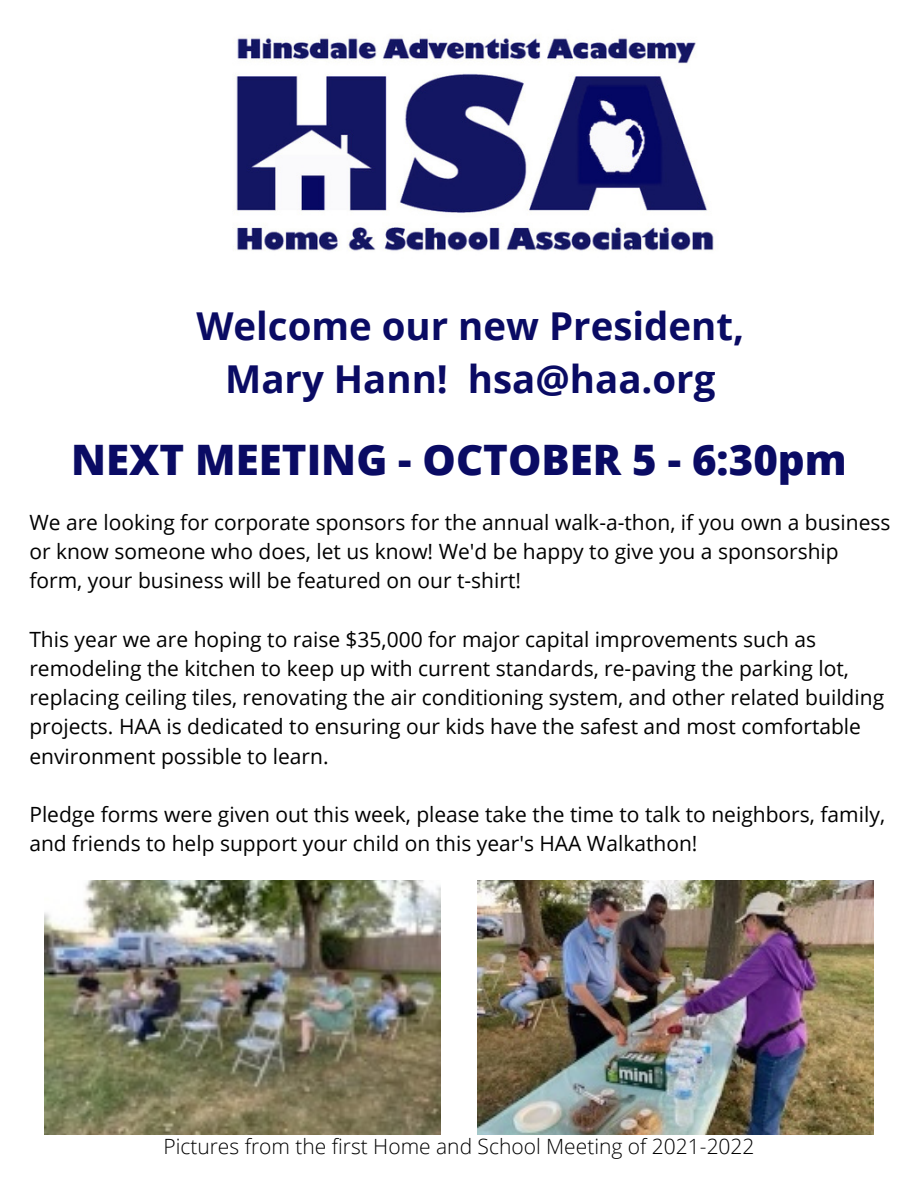
<style>
.page{position:relative;width:918px;height:1188px;background:#fff}
.page>*{position:absolute;margin:0;border:0;box-sizing:border-box;transform-origin:0 0}
.t1{font:800 42px "Open Sans";color:#0a0b64}
.t2{font:700 38.4px/53.1px "Open Sans";color:#0a0b64;text-align:center}
.t3{font:21px/29.2px "Open Sans";color:#000}
.t4{font:300 21px "Open Sans";color:#000}
</style>
<div class="page">
<img style="left:45px;top:880px;width:396px;height:254px">
<img style="left:478px;top:880px;width:396px;height:254px">
<img style="left:236px;top:37px;width:478px;height:214px">
<p class="t2" style="left:196px;top:298px;width:549px">Welcome our new President,<br>Mary Hann! hsa@haa.org</p>
<p class="t1" style="left:71px;top:431px;width:777px">NEXT MEETING - OCTOBER 5 - 6:30pm</p>
<p class="t3" style="left:29px;top:507px;width:863px">We are looking for corporate sponsors for the annual walk-a-thon, if you own a business or know someone who does, let us know! We'd be happy to give you a sponsorship form, your business will be featured on our t-shirt!</p>
<p class="t3" style="left:29px;top:624px;width:856px">This year we are hoping to raise $35,000 for major capital improvements such as remodeling the kitchen to keep up with current standards, re-paving the parking lot, replacing ceiling tiles, renovating the air conditioning system, and other related building projects. HAA is dedicated to ensuring our kids have the safest and most comfortable environment possible to learn.</p>
<p class="t3" style="left:29px;top:799px;width:857px">Pledge forms were given out this week, please take the time to talk to neighbors, family, and friends to help support your child on this year's HAA Walkathon!</p>
<p class="t4" style="left:163px;top:1132px;width:593px">Pictures from the first Home and School Meeting of 2021-2022</p>
</div>
